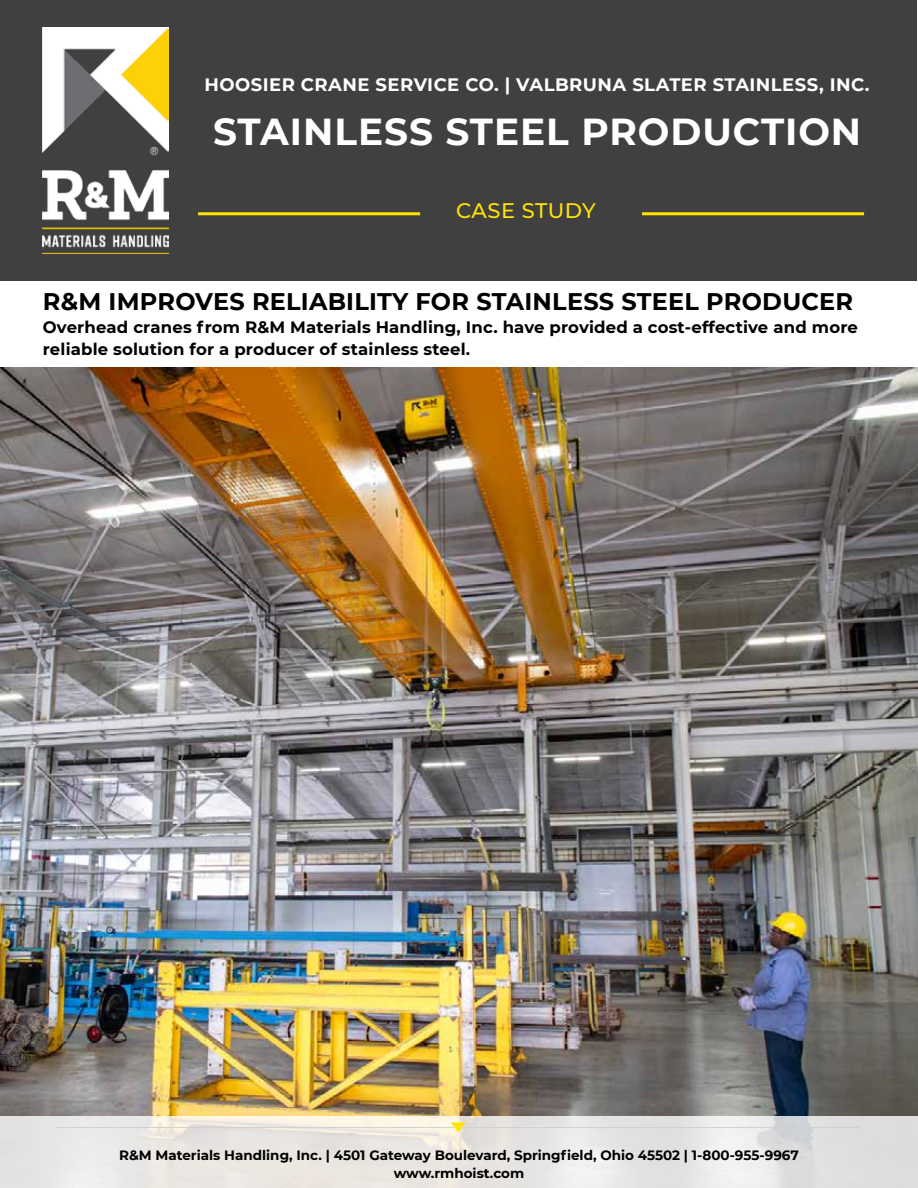
<style>
.page{position:relative;width:918px;height:1188px;background:#fff}
.page>*{position:absolute;margin:0;border:0;box-sizing:border-box;transform-origin:0 0}
.t1{font:700 37.5px "Montserrat";letter-spacing:.025em;color:#fff}
.t2{font:700 24px "Montserrat";letter-spacing:.01em;color:#000}
.t3{font:500 21px "Montserrat";letter-spacing:.015em;color:#ffe500}
.t4{font:700 18px "Montserrat";letter-spacing:.025em;color:#fff}
.t5{font:700 16.5px/22.5px "Montserrat";letter-spacing:.01em;color:#000}
.t6{font:700 13.5px/18px "Montserrat";color:#000;text-align:center}
</style>
<div class="page">
<img style="left:0;top:367px;width:918px;height:750px">
<svg style="left:0;top:1117px;width:918px;height:71px;background:#e8e5e3"></svg>
<hr style="left:57px;top:1127px;width:397px;height:1px;background:#cfd1d2">
<hr style="left:463px;top:1127px;width:397px;height:1px;background:#cfd1d2">
<svg style="left:451px;top:1122px;width:14px;height:11px"></svg>
<div style="left:0;top:0;width:917px;height:281px;background:#404040"></div>
<hr style="left:642px;top:212px;width:222px;height:3px;background:#ffe600">
<hr style="left:198px;top:212px;width:222px;height:3px;background:#ffe600">
<img style="left:43px;top:27px;width:125px;height:227px">
<p class="t4" style="left:205px;top:71px;width:667px">HOOSIER CRANE SERVICE CO. | VALBRUNA SLATER STAINLESS, INC.</p>
<h1 class="t1" style="left:213px;top:104px;width:650px">STAINLESS STEEL PRODUCTION</h1>
<p class="t3" style="left:456px;top:196px;width:141px">CASE STUDY</p>
<h2 class="t2" style="left:43px;top:284px;width:812px">R&amp;M IMPROVES RELIABILITY FOR STAINLESS STEEL PRODUCER</h2>
<p class="t5" style="left:43px;top:315px;width:817px">Overhead cranes from R&amp;M Materials Handling, Inc. have provided a cost-effective and more reliable solution for a producer of stainless steel.</p>
<p class="t6" style="left:119px;top:1146px;width:681px">R&amp;M Materials Handling, Inc. | 4501 Gateway Boulevard, Springfield, Ohio 45502 | 1-800-955-9967 www.rmhoist.com</p>
</div>
